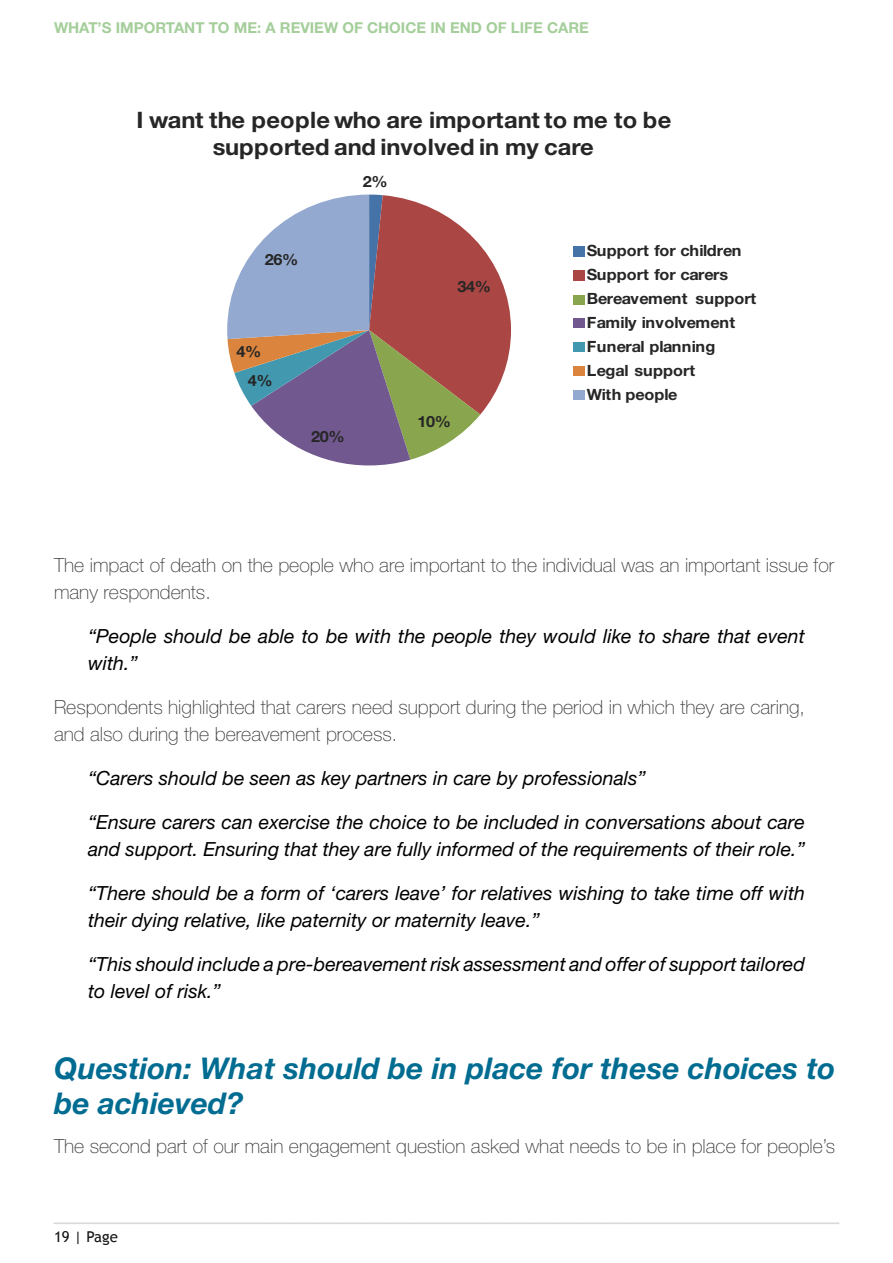
<style>
.page{position:relative;width:893px;height:1263px;background:#fff}
.page>*{position:absolute;margin:0;border:0;box-sizing:border-box;transform-origin:0 0}
.Header_2{font:italic 700 30px/34.5px "Helvetica Neue LT Std";color:#006c91}
.t1{font:700 22.65px/26.2px "Helvetica Neue LT Std";letter-spacing:.005em;color:#262626;text-align:center;scale:1.05 1}
.Italics_-_quote{font:italic 19.5px/27px "Helvetica Neue LT Std";color:#000}
.t2{font:100 19.5px/27px "Helvetica Neue LT Std";color:#383839}
.t3{font:700 15.45px/24px "Helvetica Neue LT Std";letter-spacing:-.005em;color:#262626;scale:1.05 1}
.t4{font:700 15px "Helvetica Neue LT Std";color:#a4ce9a}
.t5{font:15px "Trebuchet MS";color:#141414}
</style>
<div class="page">
<svg style="left:54px;top:1222px;width:785px;height:2px"></svg>
<svg style="left:227px;top:194px;width:358px;height:272px"></svg>
<p class="t4" style="left:54px;top:18px;width:536px">WHAT’S IMPORTANT TO ME: A REVIEW OF CHOICE IN END OF LIFE CARE</p>
<p class="t1" style="left:137px;top:107px;width:511px">I want the people who are important to me to be supported and involved in my care</p>
<p class="t3" style="left:265px;top:247px;width:34px">26%</p>
<p class="t3" style="left:363px;top:170px;width:25px">2%</p>
<p class="t3" style="left:236px;top:339px;width:25px">4%</p>
<p class="t3" style="left:248px;top:368px;width:25px">4%</p>
<p class="t3" style="left:311px;top:424px;width:34px">20%</p>
<p class="t3" style="left:457px;top:275px;width:34px">34%</p>
<p class="t3" style="left:417px;top:409px;width:34px">10%</p>
<p class="t3" style="left:587px;top:238px;width:163px">Support for children<br>Support for carers<br>Bereavement support<br>Family involvement<br>Funeral planning<br>Legal support<br>With people</p>
<p class="t2" style="left:54px;top:551px;width:782px">The impact of death on the people who are important to the individual was an important issue for many respondents.</p>
<p class="Italics_-_quote" style="left:88px;top:622px;width:718px">“People should be able to be with the people they would like to share that event with.”</p>
<p class="t2" style="left:54px;top:693px;width:752px">Respondents highlighted that carers need support during the period in which they are caring, and also during the bereavement process.</p>
<p class="Italics_-_quote" style="left:88px;top:764px;width:559px">“Carers should be seen as key partners in care by professionals”</p>
<p class="Italics_-_quote" style="left:88px;top:808px;width:718px">“Ensure carers can exercise the choice to be included in conversations about care and support. Ensuring that they are fully informed of the requirements of their role.”</p>
<p class="Italics_-_quote" style="left:88px;top:879px;width:718px">“There should be a form of ‘carers leave’ for relatives wishing to take time off with their dying relative, like paternity or maternity leave.”</p>
<p class="Italics_-_quote" style="left:88px;top:950px;width:718px">“This should include a pre-bereavement risk assessment and offer of support tailored to level of risk.”</p>
<h2 class="Header_2" style="left:54px;top:1050px;width:783px">Question: What should be in place for these choices to be achieved?</h2>
<p class="t2" style="left:54px;top:1133px;width:783px">The second part of our main engagement question asked what needs to be in place for people’s</p>
<p class="t5" style="left:54px;top:1228px;width:65px">19 | Page</p>
</div>
